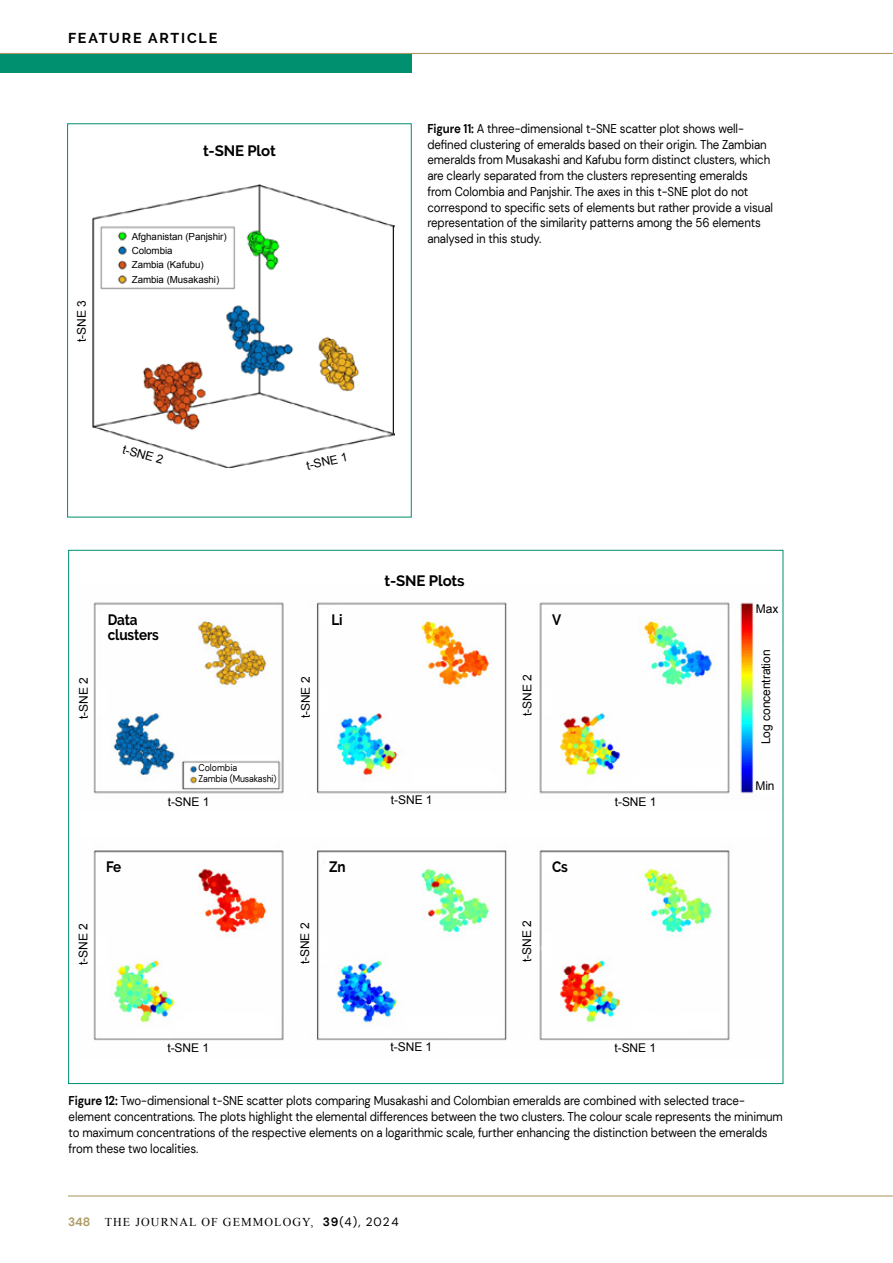
<style>
.page{position:relative;width:893px;height:1263px;background:#fff}
.page>*{position:absolute;margin:0;border:0;box-sizing:border-box;transform-origin:0 0}
.t1{font:700 15px/15px "Raleway";letter-spacing:-.01em;color:#000;scale:.9 1}
.t2{font:700 15px "Raleway";letter-spacing:-.01em;color:#000}
.t3{font:700 14.25px "Raleway";letter-spacing:.125em;color:#000}
.t4{font:12.75px/15.8px "DM Sans";letter-spacing:-.01em;color:#000;scale:.9 1}
.t5{font:12px "Arial";letter-spacing:-.005em;color:#000}
.t6{font:12px "Times New Roman";letter-spacing:.09em;color:#000}
.t7{font:9.75px/14.2px "Arial";letter-spacing:-.005em;color:#000}
.t8{font:9.75px/10.5px "DM Sans";letter-spacing:-.01em;color:#000;scale:.9 1}
.s1{font-weight:700}
.s2{font-size:9px}
.s3{font-family:"DM Sans";font-weight:700;color:#ae9a64}
.s4{font-family:"DM Sans";font-weight:700}
.s5{font-family:"DM Sans"}
</style>
<div class="page">
<div style="left:0;top:54px;width:412px;height:18px;background:#008f6f"></div>
<hr style="left:0;top:53px;width:893px;height:1px;background:#ae9a64">
<hr style="left:68px;top:1195px;width:825px;height:1px;background:#ae9a64">
<img style="left:93px;top:850px;width:637px;height:191px">
<img style="left:92px;top:185px;width:302px;height:282px">
<div style="left:67px;top:123px;width:345px;height:394px;border:1px solid #008f6f"></div>
<hr style="left:393px;top:226px;width:1px;height:207px;background:#000">
<img style="left:93px;top:602px;width:666px;height:192px">
<p class="t3" style="left:68px;top:30px;width:151px">FEATURE ARTICLE</p>
<p class="t2" style="left:203px;top:142px;width:74px">t-SNE Plot</p>
<p class="t5" style="left:74px;top:342px;width:44px;rotate:-90deg">t-SNE 3</p>
<p class="t7" style="left:132px;top:229px;width:96px">Afghanistan (Panjshir)<br>Colombia<br>Zambia (Kafubu)<br>Zambia (Musakashi)</p>
<p class="t5" style="left:125px;top:441px;width:43px;rotate:16deg">t-SNE 2</p>
<p class="t5" style="left:305px;top:458px;width:43px;rotate:-12deg">t-SNE 1</p>
<p class="t4" style="left:427px;top:120px;width:385px"><span class="s1">Figure 11:</span> A three-dimensional t-SNE scatter plot shows well&shy;defined clustering of emeralds based on their origin. The Zambian emeralds from Musakashi and Kafubu form distinct clusters, which are clearly separated from the clusters representing emeralds from Colombia and Panjshir. The axes in this t-SNE plot do not correspond to specific sets of elements but rather provide a visual representation of the similarity patterns among the 56 elements analysed in this study.</p>
<p class="t2" style="left:385px;top:572px;width:81px">t-SNE Plots</p>
<p class="t1" style="left:108px;top:612px;width:58px">Data clusters</p>
<p class="t1" style="left:331px;top:612px;width:14px">Li</p>
<p class="t1" style="left:552px;top:612px;width:12px">V</p>
<p class="t5" style="left:76px;top:719px;width:43px;rotate:-90deg">t-SNE 2</p>
<p class="t5" style="left:298px;top:718px;width:43px;rotate:-90deg">t-SNE 2</p>
<p class="t5" style="left:520px;top:716px;width:43px;rotate:-90deg">t-SNE 2</p>
<p class="t8" style="left:198px;top:762px;width:88px">Colombia<br>Zambia (Musakashi<span class="s2">)</span></p>
<p class="t5" style="left:168px;top:794px;width:43px">t-SNE 1</p>
<p class="t5" style="left:391px;top:792px;width:43px">t-SNE 1</p>
<p class="t5" style="left:615px;top:794px;width:43px">t-SNE 1</p>
<p class="t1" style="left:106px;top:859px;width:18px">Fe</p>
<p class="t1" style="left:329px;top:859px;width:20px">Zn</p>
<p class="t1" style="left:552px;top:859px;width:19px">Cs</p>
<p class="t5" style="left:75px;top:965px;width:43px;rotate:-90deg">t-SNE 2</p>
<p class="t5" style="left:297px;top:964px;width:43px;rotate:-90deg">t-SNE 2</p>
<p class="t5" style="left:519px;top:962px;width:43px;rotate:-90deg">t-SNE 2</p>
<p class="t5" style="left:167px;top:1040px;width:43px">t-SNE 1</p>
<p class="t5" style="left:391px;top:1038px;width:43px">t-SNE 1</p>
<p class="t5" style="left:614px;top:1040px;width:43px">t-SNE 1</p>
<p class="t5" style="left:756px;top:601px;width:24px">Max</p>
<p class="t5" style="left:758px;top:744px;width:96px;rotate:-90deg">Log concentration</p>
<p class="t5" style="left:755px;top:778px;width:21px">Min</p>
<p class="t4" style="left:69px;top:1093px;width:795px"><span class="s1">Figure 12:</span> Two-dimensional t-SNE scatter plots comparing Musakashi and Colombian emeralds are combined with selected trace&shy;element concentrations. The plots highlight the elemental differences between the two clusters. The colour scale represents the minimum to maximum concentrations of the respective elements on a logarithmic scale, further enhancing the distinction between the emeralds from these two localities.</p>
<p class="t6" style="left:68px;top:1214px;width:332px"><span class="s3">348</span> THE JOURNAL OF GEMMOLOGY, <span class="s4">39</span><span class="s5">(4), 2024</span></p>
</div>
